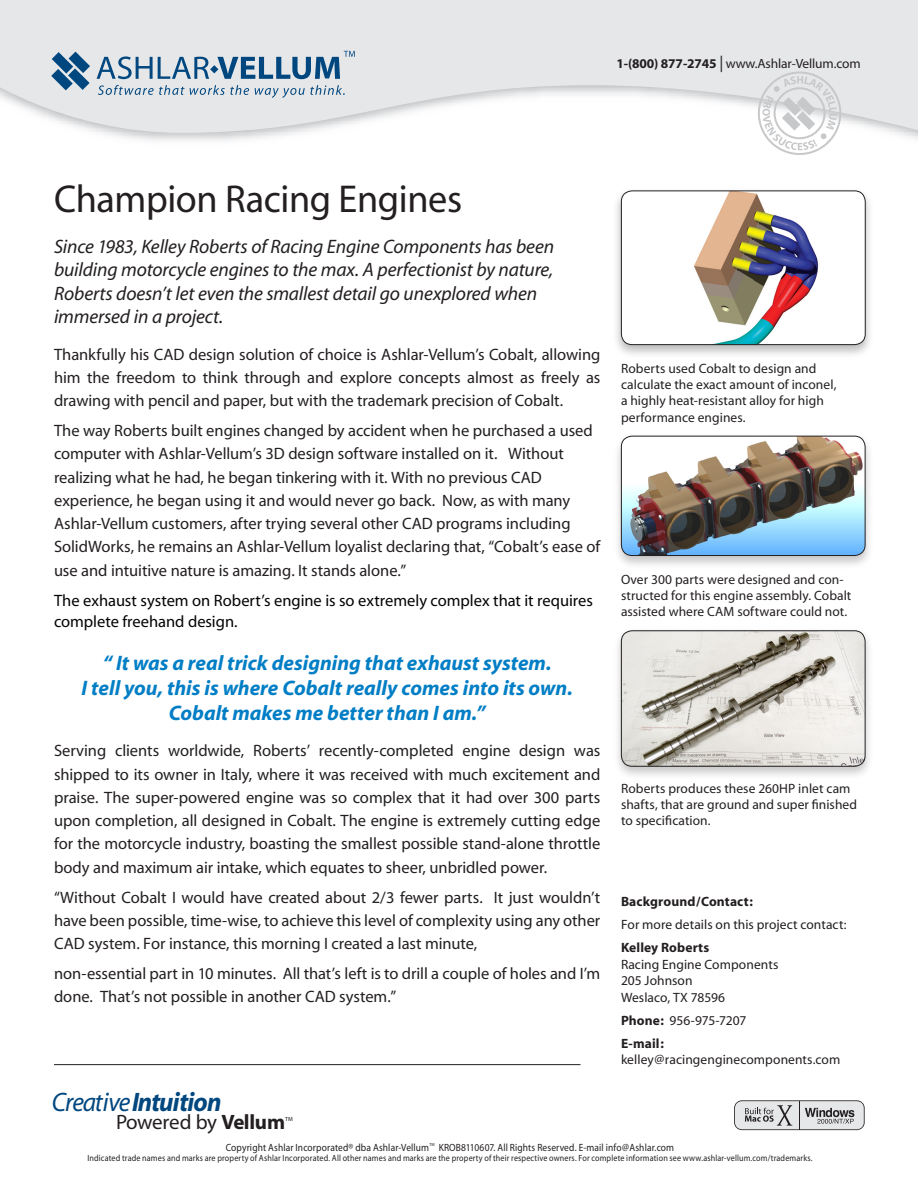
<style>
.page{position:relative;width:918px;height:1188px;background:#fff}
.page>*{position:absolute;margin:0;border:0;box-sizing:border-box;transform-origin:0 0}
.healine{font:39px "Myriad";letter-spacing:-.01em;color:#231f20}
.t1{font:italic 700 26.85px "Myriad";letter-spacing:-.03em;color:#00477f;scale:.96 1}
.pull_quote{font:italic 700 21px/25.2px "Myriad";color:#007ec5;text-align:center}
.t2{font:20.85px "Myriad";letter-spacing:-.02em;color:#231f20}
.Romance{font:italic 19.5px/23.2px "Myriad";letter-spacing:-.005em;color:#231f20}
.body{font:16.5px/23.2px "Myriad";letter-spacing:-.005em;color:#231f20;text-align:justify}
.body-2{font:16.5px/21.6px "Myriad";color:#040503}
.caption_contact_info{font:13.5px/16.2px "Myriad";letter-spacing:.005em;color:#231f20}
.caption_contact_info-2{font:700 13.5px "Myriad";letter-spacing:.01em;color:#231f20}
.t3{font:13.35px "Myriad";letter-spacing:-.01em;color:#231f20}
.caption_contact_info-3{font:10.5px "Myriad";letter-spacing:.015em;color:#231f20;scale:.9 1}
.caption_contact_info-4{font:9px "Myriad";letter-spacing:.02em;color:#231f20;scale:.9 1}
.t4{font:6px "Myriad";color:#231f20}
.caption_contact_info-5{font:4.5px "Myriad";color:#231f20;scale:.9 1}
.s1{font-weight:700}
.s2{font-size:16.35px}
.s3{font-weight:400}
</style>
<div class="page">
<svg style="left:0;top:0;width:918px;height:138px;fill:#e6e7e9"></svg>
<svg style="left:98px;top:85px;width:151px;height:10px;background:#b3c3d1"></svg>
<svg style="left:255px;top:85px;width:90px;height:13px"></svg>
<svg style="left:51px;top:52px;width:39px;height:38px"></svg>
<svg style="left:97px;top:51px;width:258px;height:28px;background:#9fb6c8"></svg>
<svg style="left:734px;top:1100px;width:131px;height:30px;background:#c0c0c2"></svg>
<svg style="left:758px;top:72px;width:83px;height:83px"></svg>
<hr style="left:54px;top:1064px;width:526px;height:1px;background:#231f20">
<div style="left:612px;top:187px;width:263px;height:173px;background:#231f20;opacity:.3"></div>
<div style="left:621px;top:191px;width:244px;height:154px;background:#fff;border-radius:11px"></div>
<img style="left:694px;top:193px;width:125px;height:150px">
<div style="left:621px;top:191px;width:245px;height:154px;border:1px solid #231f20;border-radius:11px"></div>
<div style="left:612px;top:627px;width:264px;height:155px;background:#231f20;opacity:.25"></div>
<img style="left:621px;top:631px;width:244px;height:135px;border-radius:11px">
<div style="left:621px;top:630px;width:245px;height:137px;border:1px solid #231f20;border-radius:11px"></div>
<div style="left:612px;top:432px;width:264px;height:138px;background:#231f20;opacity:.25"></div>
<img style="left:621px;top:436px;width:244px;height:120px;border-radius:11px">
<div style="left:621px;top:436px;width:245px;height:120px;border:1px solid #231f20;border-radius:11px"></div>
<p class="t3" style="left:616px;top:57px;width:246px"><span class="s1">1-(800) 877-2745</span> <span class="s2">|</span> www.Ashlar-Vellum.com</p>
<p class="healine" style="left:54px;top:179px;width:410px">Champion Racing Engines</p>
<p class="Romance" style="left:54px;top:236px;width:502px">Since 1983, Kelley Roberts of Racing Engine Components has been building motorcycle engines to the max. A perfectionist by nature, Roberts doesn’t let even the smallest detail go unexplored when immersed in a project.</p>
<p class="body" style="left:54px;top:343px;width:548px">Thankfully his CAD design solution of choice is Ashlar-Vellum’s Cobalt, allowing him the freedom to think through and explore concepts almost as freely as drawing with pencil and paper, but with the trademark precision of Cobalt.</p>
<p class="body" style="left:54px;top:420px;width:548px;text-align:left">The way Roberts built engines changed by accident when he purchased a used computer with Ashlar-Vellum’s 3D design software installed on it. Without realizing what he had, he began tinkering with it. With no previous CAD experience, he began using it and would never go back. Now, as with many Ashlar-Vellum customers, after trying several other CAD programs including SolidWorks, he remains an Ashlar-Vellum loyalist declaring that, “Cobalt’s ease of use and intuitive nature is amazing. It stands alone.”</p>
<p class="body-2" style="left:54px;top:590px;width:540px">The exhaust system on Robert’s engine is so extremely complex that it requires complete freehand design.</p>
<p class="pull_quote" style="left:103px;top:651px;width:450px">“ It was a real trick designing that exhaust system.</p>
<p class="pull_quote" style="left:82px;top:676px;width:493px">I tell you, this is where Cobalt really comes into its own.<br>Cobalt makes me better than I am.”</p>
<p class="body" style="left:54px;top:740px;width:548px">Serving clients worldwide, Roberts’ recently-completed engine design was shipped to its owner in Italy, where it was received with much excitement and praise. The super-powered engine was so complex that it had over 300 parts upon completion, all designed in Cobalt. The engine is extremely cutting edge for the motorcycle industry, boasting the smallest possible stand-alone throttle body and maximum air intake, which equates to sheer, unbridled power.</p>
<p class="body" style="left:54px;top:886px;width:548px">“Without Cobalt I would have created about 2/3 fewer parts. It just wouldn’t have been possible, time-wise, to achieve this level of complexity using any other CAD system. For instance, this morning I created a last minute,</p>
<p class="body" style="left:54px;top:963px;width:548px">non-essential part in 10 minutes. All that’s left is to drill a couple of holes and I’m done. That’s not possible in another CAD system.”</p>
<p class="t1" style="left:52px;top:1088px;width:178px"><span class="s3">Creative</span>Intuition</p>
<p class="t2" style="left:116px;top:1111px;width:170px">Powered by <span class="s1">Vellum</span></p>
<p class="t4" style="left:285px;top:1116px;width:9px">TM</p>
<p class="caption_contact_info" style="left:621px;top:361px;width:217px">Roberts used Cobalt to design and calculate the exact amount of inconel, a highly heat-resistant alloy for high performance engines.</p>
<p class="caption_contact_info" style="left:621px;top:572px;width:232px">Over 300 parts were designed and con&shy;structed for this engine assembly. Cobalt assisted where CAM software could not.</p>
<p class="caption_contact_info" style="left:621px;top:781px;width:238px">Roberts produces these 260HP inlet cam shafts, that are ground and super finished to specification.</p>
<p class="caption_contact_info-2" style="left:621px;top:894px;width:134px">Background/Contact:</p>
<p class="caption_contact_info" style="left:621px;top:917px;width:227px">For more details on this project contact:</p>
<p class="caption_contact_info" style="left:621px;top:940px;width:159px"><span class="s1">Kelley Roberts<br></span>Racing Engine Components<br>205 Johnson<br>Weslaco, TX 78596</p>
<p class="caption_contact_info" style="left:621px;top:1013px;width:127px"><span class="s1">Phone:</span> 956-975-7207</p>
<p class="caption_contact_info-2" style="left:621px;top:1037px;width:44px">E-mail:</p>
<p class="caption_contact_info" style="left:621px;top:1052px;width:221px">kelley@racingenginecomponents.com</p>
<p class="caption_contact_info-3" style="left:226px;top:1142px;width:227px">Copyright Ashlar Incorporated® dba Ashlar-Vellum</p>
<p class="caption_contact_info-5" style="left:429px;top:1143px;width:7px">TM</p>
<p class="caption_contact_info-3" style="left:439px;top:1142px;width:263px">KROB8110607. All Rights Reserved. E-mail info@Ashlar.com</p>
<p class="caption_contact_info-4" style="left:87px;top:1154px;width:807px">Indicated trade names and marks are property of Ashlar Incorporated. All other names and marks are the property of their respective owners. For complete information see www.ashlar-vellum.com/trademarks.</p>
</div>
